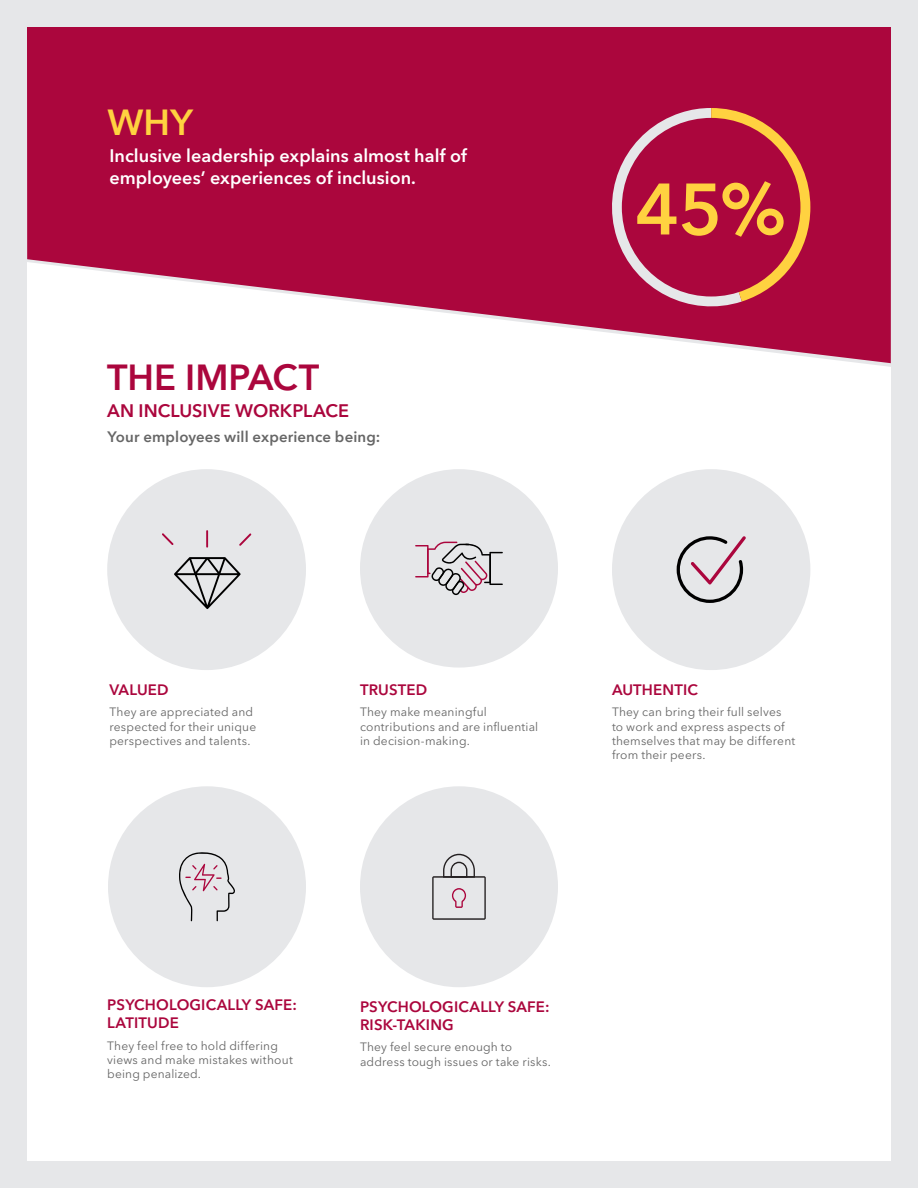
<style>
.page{position:relative;width:918px;height:1188px;background:#e6e7e9}
.page>*{position:absolute;margin:0;border:0;box-sizing:border-box;transform-origin:0 0}
.t1{font:600 72px "Avenir Next LT Pro";color:#ffd240}
.t2{font:600 36px "Avenir Next LT Pro";color:#ab063d}
.t3{font:600 36px "Avenir Next LT Pro";color:#ffd240}
.t4{font:600 18px/21.6px "Avenir Next LT Pro";color:#fff}
.t5{font:600 18px "Avenir Next LT Pro";letter-spacing:.005em;color:#ab063d}
.t6{font:600 15px/18px "Avenir Next LT Pro";letter-spacing:.01em;color:#ab063d}
.t7{font:600 15px "Avenir Next LT Pro";letter-spacing:.01em;color:#666}
.t8{font:12px/14.4px "Avenir Next LT Pro";letter-spacing:.015em;color:#666}
</style>
<div class="page">
<div style="left:27px;top:27px;width:864px;height:235px;background:#ab063d"></div>
<div style="left:27px;top:262px;width:864px;height:899px;background:#fff"></div>
<svg style="left:600px;top:108px;width:210px;height:210px"></svg>
<div style="left:622px;top:118px;width:178px;height:179px;background:#ab063d;border-radius:50%"></div>
<div style="left:107px;top:469px;width:199px;height:201px;background:#e6e7e9;border-radius:50%"></div>
<svg style="left:206px;top:530px;width:2px;height:18px"></svg>
<svg style="left:239px;top:533px;width:12px;height:13px"></svg>
<svg style="left:162px;top:533px;width:11px;height:12px"></svg>
<svg style="left:174px;top:557px;width:67px;height:52px"></svg>
<div style="left:360px;top:469px;width:198px;height:199px;background:#e6e7e9;border-radius:50%"></div>
<svg style="left:415px;top:542px;width:88px;height:53px"></svg>
<div style="left:108px;top:786px;width:198px;height:201px;background:#e6e7e9;border-radius:50%"></div>
<svg style="left:179px;top:852px;width:56px;height:69px"></svg>
<div style="left:360px;top:786px;width:198px;height:201px;background:#e6e7e9;border-radius:50%"></div>
<svg style="left:432px;top:854px;width:54px;height:66px"></svg>
<div style="left:612px;top:469px;width:198px;height:201px;background:#e6e7e9;border-radius:50%"></div>
<svg style="left:677px;top:536px;width:69px;height:67px"></svg>
<p class="t3" style="left:108px;top:101px;width:87px">WHY</p>
<p class="t4" style="left:109px;top:145px;width:359px">Inclusive leadership explains almost half of employees’ experiences of inclusion.</p>
<p class="t2" style="left:107px;top:356px;width:213px">THE IMPACT</p>
<p class="t5" style="left:107px;top:400px;width:243px">AN INCLUSIVE WORKPLACE</p>
<p class="t7" style="left:108px;top:428px;width:274px">Your employees will experience being:</p>
<p class="t1" style="left:636px;top:166px;width:152px">45%</p>
<p class="t6" style="left:109px;top:681px;width:61px">VALUED</p>
<p class="t8" style="left:109px;top:705px;width:148px">They are appreciated and respected for their unique perspectives and talents.</p>
<p class="t6" style="left:360px;top:681px;width:69px">TRUSTED</p>
<p class="t8" style="left:360px;top:705px;width:180px">They make meaningful contributions and are influential</p>
<p class="t8" style="left:360px;top:734px;width:111px">in decision-making.</p>
<p class="t6" style="left:612px;top:681px;width:87px">AUTHENTIC</p>
<p class="t8" style="left:612px;top:705px;width:185px">They can bring their full selves to work and express aspects of themselves that may be different from their peers.</p>
<p class="t6" style="left:107px;top:996px;width:191px">PSYCHOLOGICALLY SAFE:<br>LATITUDE</p>
<p class="t8" style="left:107px;top:1038px;width:187px">They feel free to hold differing views and make mistakes without being penalized.</p>
<p class="t6" style="left:360px;top:998px;width:191px">PSYCHOLOGICALLY SAFE:</p>
<p class="t6" style="left:360px;top:1016px;width:95px">RISK-TAKING</p>
<p class="t8" style="left:360px;top:1040px;width:192px">They feel secure enough to address tough issues or take risks.</p>
</div>
